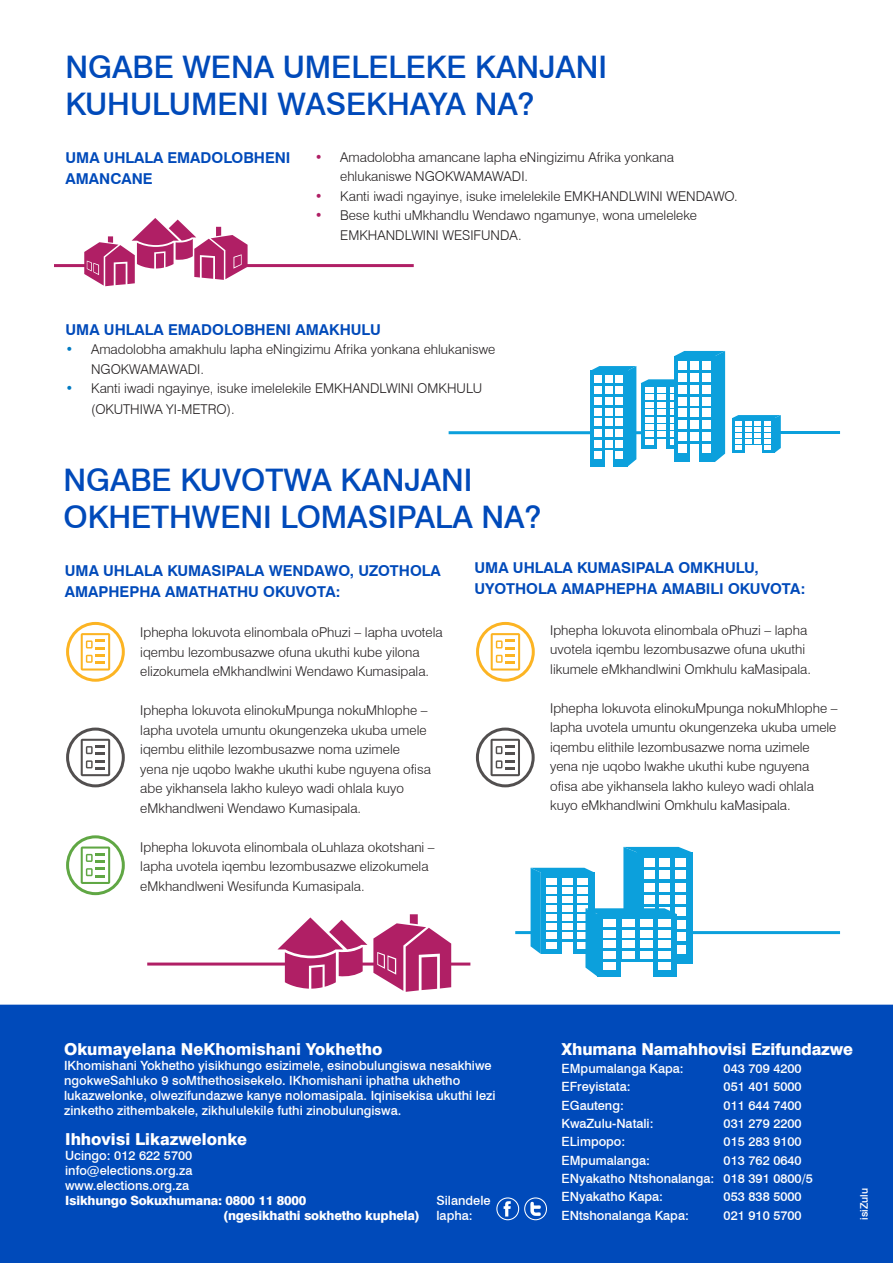
<style>
.page{position:relative;width:893px;height:1263px;background:#fff}
.page>*{position:absolute;margin:0;border:0;box-sizing:border-box;transform-origin:0 0}
.body_copy{font:500 31.05px/37.3px "Swiss 721 BT";color:#004aba}
.Headings{font:800 16.5px "Swiss 721 BT";color:#fff}
.body_copy-2{font:700 15px/21px "Swiss 721 BT";color:#004aba}
.body_copy-3{font:300 13.5px/19.5px "Swiss 721 BT";color:#231f20}
.body_copy-4{font:500 12.75px/15px "Swiss 721 BT";color:#fff}
.body_copy-5{font:800 12.75px "Swiss 721 BT";letter-spacing:-.015em;color:#fff}
.Headings-2{font:500 10.5px "Swiss 721 BT";color:#fff}
.s1{color:#b01f65}
.s2{color:#007ac2}
</style>
<div class="page">
<div style="left:66px;top:622px;width:59px;height:60px;border:3px solid #fcb423;border-radius:50%"></div>
<svg style="left:81px;top:633px;width:29px;height:37px"></svg>
<div style="left:66px;top:727px;width:59px;height:60px;border:3px solid #524f4f;border-radius:50%"></div>
<svg style="left:81px;top:739px;width:29px;height:37px"></svg>
<div style="left:476px;top:622px;width:59px;height:60px;border:3px solid #fcb423;border-radius:50%"></div>
<svg style="left:491px;top:633px;width:29px;height:37px"></svg>
<div style="left:66px;top:835px;width:59px;height:60px;border:3px solid #60a744;border-radius:50%"></div>
<svg style="left:81px;top:846px;width:29px;height:38px"></svg>
<hr style="left:736px;top:431px;width:104px;height:3px;background:#0ca0dc">
<hr style="left:449px;top:431px;width:202px;height:3px;background:#0ca0dc">
<svg style="left:732px;top:415px;width:49px;height:38px"></svg>
<svg style="left:590px;top:351px;width:135px;height:116px"></svg>
<div style="left:679px;top:361px;width:8px;height:8px;background:#fff"></div>
<div style="left:690px;top:361px;width:8px;height:8px;background:#fff"></div>
<div style="left:702px;top:361px;width:8px;height:8px;background:#fff"></div>
<div style="left:679px;top:373px;width:8px;height:8px;background:#fff"></div>
<div style="left:690px;top:373px;width:8px;height:8px;background:#fff"></div>
<div style="left:702px;top:373px;width:8px;height:8px;background:#fff"></div>
<div style="left:679px;top:385px;width:8px;height:8px;background:#fff"></div>
<div style="left:690px;top:385px;width:8px;height:8px;background:#fff"></div>
<div style="left:702px;top:385px;width:8px;height:8px;background:#fff"></div>
<div style="left:679px;top:397px;width:8px;height:8px;background:#fff"></div>
<div style="left:690px;top:397px;width:8px;height:8px;background:#fff"></div>
<div style="left:702px;top:397px;width:8px;height:8px;background:#fff"></div>
<div style="left:679px;top:409px;width:8px;height:8px;background:#fff"></div>
<div style="left:690px;top:409px;width:8px;height:8px;background:#fff"></div>
<div style="left:702px;top:409px;width:8px;height:8px;background:#fff"></div>
<div style="left:679px;top:421px;width:8px;height:8px;background:#fff"></div>
<div style="left:690px;top:421px;width:8px;height:8px;background:#fff"></div>
<div style="left:702px;top:421px;width:8px;height:8px;background:#fff"></div>
<div style="left:679px;top:433px;width:8px;height:8px;background:#fff"></div>
<div style="left:690px;top:433px;width:8px;height:8px;background:#fff"></div>
<div style="left:702px;top:433px;width:8px;height:8px;background:#fff"></div>
<div style="left:679px;top:444px;width:8px;height:9px;background:#fff"></div>
<div style="left:690px;top:444px;width:8px;height:18px;background:#fff"></div>
<div style="left:702px;top:444px;width:8px;height:9px;background:#fff"></div>
<hr style="left:54px;top:264px;width:32px;height:3px;background:#b01f65">
<hr style="left:244px;top:264px;width:170px;height:3px;background:#b01f65">
<svg style="left:84px;top:218px;width:164px;height:68px"></svg>
<hr style="left:357px;top:962px;width:18px;height:3px;background:#b01f65">
<svg style="left:277px;top:917px;width:90px;height:72px"></svg>
<svg style="left:373px;top:914px;width:78px;height:78px"></svg>
<hr style="left:147px;top:962px;width:139px;height:3px;background:#b01f65">
<hr style="left:446px;top:962px;width:24px;height:3px;background:#b01f65">
<svg style="left:531px;top:847px;width:161px;height:130px"></svg>
<div style="left:640px;top:919px;width:13px;height:7px;background:#fff"></div>
<div style="left:622px;top:919px;width:12px;height:7px;background:#fff"></div>
<div style="left:603px;top:919px;width:13px;height:7px;background:#fff"></div>
<div style="left:640px;top:930px;width:13px;height:7px;background:#fff"></div>
<div style="left:622px;top:930px;width:12px;height:7px;background:#fff"></div>
<div style="left:603px;top:930px;width:13px;height:7px;background:#fff"></div>
<div style="left:640px;top:941px;width:13px;height:7px;background:#fff"></div>
<div style="left:622px;top:941px;width:12px;height:7px;background:#fff"></div>
<div style="left:603px;top:941px;width:13px;height:7px;background:#fff"></div>
<div style="left:640px;top:951px;width:13px;height:8px;background:#fff"></div>
<div style="left:622px;top:951px;width:12px;height:8px;background:#fff"></div>
<div style="left:603px;top:951px;width:13px;height:8px;background:#fff"></div>
<div style="left:658px;top:919px;width:13px;height:7px;background:#fff"></div>
<div style="left:658px;top:930px;width:13px;height:7px;background:#fff"></div>
<div style="left:658px;top:941px;width:13px;height:7px;background:#fff"></div>
<div style="left:658px;top:951px;width:13px;height:8px;background:#fff"></div>
<div style="left:658px;top:962px;width:13px;height:8px;background:#fff"></div>
<div style="left:622px;top:962px;width:31px;height:15px;background:#fff"></div>
<div style="left:603px;top:962px;width:13px;height:8px;background:#fff"></div>
<hr style="left:689px;top:931px;width:151px;height:3px;background:#0ca0dc">
<hr style="left:515px;top:931px;width:22px;height:3px;background:#0ca0dc">
<div style="left:476px;top:727px;width:59px;height:60px;border:3px solid #524f4f;border-radius:50%"></div>
<svg style="left:491px;top:739px;width:29px;height:37px"></svg>
<div style="left:0;top:1005px;width:893px;height:258px;background:#004aba"></div>
<svg style="left:530px;top:1202px;width:11px;height:14px"></svg>
<div style="left:524px;top:1197px;width:23px;height:23px;border:1px solid #fff;border-radius:50%"></div>
<div style="left:496px;top:1197px;width:23px;height:23px;border:1px solid #fff;border-radius:50%"></div>
<svg style="left:504px;top:1201px;width:7px;height:15px"></svg>
<p class="body_copy" style="left:66px;top:48px;width:543px">NGABE WENA UMELELEKE KANJANI<br>KUHULUMENI WASEKHAYA NA?</p>
<p class="body_copy-3" style="left:340px;top:147px;width:335px;text-indent:-26px"><span class="s1">•</span> Amadolobha amancane lapha eNingizimu Afrika yonkana ehlukaniswe NGOKWAMAWADI.</p>
<p class="body_copy-3" style="left:315px;top:186px;width:425px"><span class="s1">•</span> Kanti iwadi ngayinye, isuke imelelekile EMKHANDLWINI WENDAWO.</p>
<p class="body_copy-3" style="left:340px;top:205px;width:358px;text-indent:-26px"><span class="s1">•</span> Bese kuthi uMkhandlu Wendawo ngamunye, wona umeleleke<br>EMKHANDLWINI WESIFUNDA.</p>
<p class="body_copy-2" style="left:66px;top:147px;width:226px">UMA UHLALA EMADOLOBHENI<br>AMANCANE</p>
<p class="body_copy-2" style="left:66px;top:319px;width:317px">UMA UHLALA EMADOLOBHENI AMAKHULU</p>
<p class="body_copy-3" style="left:91px;top:340px;width:406px;text-indent:-26px"><span class="s2">•</span> Amadolobha amakhulu lapha eNingizimu Afrika yonkana ehlukaniswe<br>NGOKWAMAWADI.</p>
<p class="body_copy-3" style="left:91px;top:378px;width:393px;line-height:21px;text-indent:-26px"><span class="s2">•</span> Kanti iwadi ngayinye, isuke imelelekile EMKHANDLWINI OMKHULU (OKUTHIWA YI-METRO).</p>
<p class="body_copy" style="left:63px;top:461px;width:480px">NGABE KUVOTWA KANJANI<br>OKHETHWENI LOMASIPALA NA?</p>
<p class="body_copy-2" style="left:65px;top:560px;width:377px">UMA UHLALA KUMASIPALA WENDAWO, UZOTHOLA<br>AMAPHEPHA AMATHATHU OKUVOTA:</p>
<p class="body_copy-3" style="left:140px;top:622px;width:304px">Iphepha lokuvota elinombala oPhuzi – lapha uvotela iqembu lezombusazwe ofuna ukuthi kube yilona elizokumela eMkhandlwini Wendawo Kumasipala.</p>
<p class="body_copy-3" style="left:140px;top:700px;width:292px">Iphepha lokuvota elinokuMpunga nokuMhlophe – lapha uvotela umuntu okungenzeka ukuba umele iqembu elithile lezombusazwe noma uzimele yena nje uqobo lwakhe ukuthi kube nguyena ofisa abe yikhansela lakho kuleyo wadi ohlala kuyo eMkhandlweni Wendawo Kumasipala.</p>
<p class="body_copy-3" style="left:140px;top:837px;width:296px">Iphepha lokuvota elinombala oLuhlaza okotshani – lapha uvotela iqembu lezombusazwe elizokumela eMkhandlweni Wesifunda Kumasipala.</p>
<p class="body_copy-2" style="left:475px;top:557px;width:332px">UMA UHLALA KUMASIPALA OMKHULU,<br>UYOTHOLA AMAPHEPHA AMABILI OKUVOTA:</p>
<p class="body_copy-3" style="left:550px;top:620px;width:262px">Iphepha lokuvota elinombala oPhuzi – lapha uvotela iqembu lezombusazwe ofuna ukuthi likumele eMkhandlwini Omkhulu kaMasipala.</p>
<p class="body_copy-3" style="left:550px;top:698px;width:289px">Iphepha lokuvota elinokuMpunga nokuMhlophe – lapha uvotela umuntu okungenzeka ukuba umele iqembu elithile lezombusazwe noma uzimele yena nje uqobo lwakhe ukuthi kube nguyena ofisa abe yikhansela lakho kuleyo wadi ohlala kuyo eMkhandlwini Omkhulu kaMasipala.</p>
<p class="Headings" style="left:64px;top:1039px;width:320px">Okumayelana NeKhomishani Yokhetho</p>
<p class="body_copy-4" style="left:64px;top:1058px;width:433px">IKhomishani Yokhetho yisikhungo esizimele, esinobulungiswa nesakhiwe ngokweSahluko 9 soMthethosisekelo. IKhomishani iphatha ukhetho lukazwelonke, olwezifundazwe kanye nolomasipala. Iqinisekisa ukuthi lezi zinketho zithembakele, zikhululekile futhi zinobulungiswa.</p>
<p class="Headings" style="left:65px;top:1129px;width:183px">Ihhovisi Likazwelonke</p>
<p class="body_copy-4" style="left:65px;top:1148px;width:129px">Ucingo: 012 622 5700</p>
<p class="body_copy-4" style="left:65px;top:1163px;width:129px">info@elections.org.za</p>
<p class="body_copy-4" style="left:65px;top:1178px;width:126px">www.elections.org.za</p>
<p class="body_copy-5" style="left:65px;top:1192px;width:243px">Isikhungo Sokuxhumana: 0800 11 8000</p>
<p class="body_copy-5" style="left:223px;top:1207px;width:198px">(ngesikhathi sokhetho kuphela)</p>
<p class="Headings" style="left:562px;top:1039px;width:293px">Xhumana Namahhovisi Ezifundazwe</p>
<p class="body_copy-4" style="left:562px;top:1061px;width:124px">EMpumalanga Kapa:</p>
<p class="body_copy-4" style="left:724px;top:1061px;width:80px">043 709 4200</p>
<p class="body_copy-4" style="left:562px;top:1079px;width:70px">EFreyistata:</p>
<p class="body_copy-4" style="left:724px;top:1079px;width:80px">051 401 5000</p>
<p class="body_copy-4" style="left:562px;top:1097px;width:64px">EGauteng:</p>
<p class="body_copy-4" style="left:724px;top:1097px;width:80px">011 644 7400</p>
<p class="body_copy-4" style="left:562px;top:1116px;width:93px">KwaZulu-Natali:</p>
<p class="body_copy-4" style="left:724px;top:1116px;width:80px">031 279 2200</p>
<p class="body_copy-4" style="left:562px;top:1134px;width:65px">ELimpopo:</p>
<p class="body_copy-4" style="left:724px;top:1134px;width:80px">015 283 9100</p>
<p class="body_copy-4" style="left:562px;top:1152px;width:90px">EMpumalanga:</p>
<p class="body_copy-4" style="left:724px;top:1152px;width:80px">013 762 0640</p>
<p class="body_copy-4" style="left:562px;top:1171px;width:253px">ENyakatho Ntshonalanga: 018 391 0800/5</p>
<p class="body_copy-4" style="left:562px;top:1189px;width:103px">ENyakatho Kapa:</p>
<p class="body_copy-4" style="left:724px;top:1189px;width:80px">053 838 5000</p>
<p class="body_copy-4" style="left:562px;top:1207px;width:129px">ENtshonalanga Kapa:</p>
<p class="body_copy-4" style="left:724px;top:1207px;width:80px">021 910 5700</p>
<p class="body_copy-4" style="left:436px;top:1193px;width:56px">Silandele lapha:</p>
<p class="Headings-2" style="left:857px;top:1220px;width:33px;rotate:-90deg">isiZulu</p>
</div>
